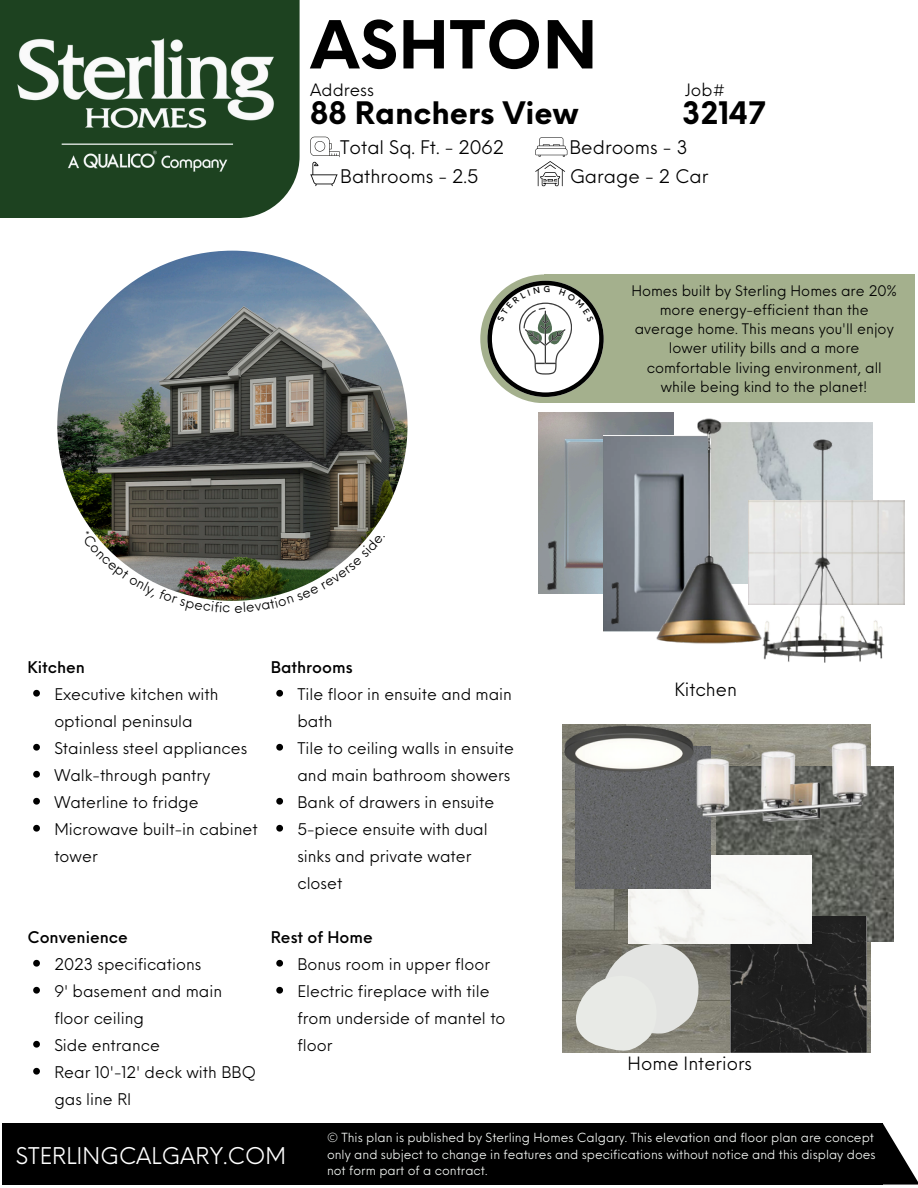
<style>
.page{position:relative;width:918px;height:1188px;background:#fff}
.page>*{position:absolute;margin:0;border:0;box-sizing:border-box;transform-origin:0 0}
.t1{font:700 64.5px "Neue Einstellung";letter-spacing:.01em;color:#000}
.t2{font:700 30.3px "Neue Einstellung";color:#000}
.t3{font:22.5px "Neue Einstellung";color:#fff}
.t4{font:18.3px "Neue Einstellung";color:#000}
.t5{font:17.85px "Neue Einstellung";color:#000}
.t6{font:16.65px "Neue Einstellung";color:#000}
.t7{font:15.75px/27px "Neue Einstellung";color:#000}
.t8{font:500 15.75px "Neue Einstellung";color:#000}
.t9{font:14.25px/19.2px "Neue Einstellung";color:#000;text-align:center}
.t10{font:12.3px/16.4px "Neue Einstellung";color:#f6f9f6}
</style>
<div class="page">
<div style="left:0;top:0;width:300px;height:218px;background:#1d4220"></div>
<img style="left:17px;top:38px;width:257px;height:134px">
<div style="left:2px;top:1123px;width:881px;height:62px;background:#000"></div>
<svg style="left:883px;top:1124px;width:35px;height:61px"></svg>
<img style="left:57px;top:251px;width:351px;height:350px;border-radius:50%">
<svg style="left:535px;top:137px;width:32px;height:49px"></svg>
<svg style="left:310px;top:137px;width:30px;height:49px"></svg>
<div style="left:480px;top:274px;width:129px;height:129px;background:#a4b08d;border-radius:50%"></div>
<div style="left:545px;top:274px;width:370px;height:129px;background:#a4b08d"></div>
<img style="left:562px;top:724px;width:309px;height:329px">
<img style="left:716px;top:766px;width:177px;height:176px">
<img style="left:731px;top:917px;width:136px;height:136px">
<img style="left:628px;top:856px;width:183px;height:88px">
<img style="left:575px;top:774px;width:135px;height:114px">
<img style="left:602px;top:944px;width:97px;height:90px">
<img style="left:576px;top:976px;width:81px;height:75px">
<img style="left:539px;top:412px;width:134px;height:182px">
<img style="left:538px;top:539px;width:30px;height:55px">
<img style="left:603px;top:436px;width:51px;height:196px">
<img style="left:599px;top:580px;width:30px;height:48px">
<img style="left:764px;top:423px;width:109px;height:13px">
<img style="left:887px;top:501px;width:17px;height:103px">
<img style="left:654px;top:416px;width:110px;height:228px">
<img style="left:755px;top:436px;width:132px;height:227px">
<img style="left:683px;top:740px;width:196px;height:88px">
<img style="left:562px;top:724px;width:138px;height:50px">
<svg style="left:33px;top:690px;width:7px;height:7px"></svg>
<svg style="left:33px;top:744px;width:7px;height:7px"></svg>
<svg style="left:33px;top:771px;width:7px;height:7px"></svg>
<svg style="left:33px;top:798px;width:7px;height:7px"></svg>
<svg style="left:33px;top:825px;width:7px;height:7px"></svg>
<svg style="left:33px;top:960px;width:7px;height:7px"></svg>
<svg style="left:33px;top:987px;width:7px;height:7px"></svg>
<svg style="left:33px;top:1041px;width:7px;height:7px"></svg>
<svg style="left:33px;top:1068px;width:7px;height:7px"></svg>
<svg style="left:276px;top:690px;width:7px;height:7px"></svg>
<svg style="left:276px;top:744px;width:7px;height:7px"></svg>
<svg style="left:276px;top:798px;width:7px;height:7px"></svg>
<svg style="left:276px;top:825px;width:7px;height:7px"></svg>
<svg style="left:276px;top:960px;width:7px;height:7px"></svg>
<svg style="left:276px;top:987px;width:7px;height:7px"></svg>
<svg style="left:487px;top:281px;width:116px;height:116px"></svg>
<img style="left:91px;top:530px;width:282px;height:71px">
<p class="t1" style="left:310px;top:-14px;width:289px">ASHTON</p>
<p class="t6" style="left:310px;top:75px;width:65px">Address</p>
<p class="t6" style="left:685px;top:75px;width:42px">Job#</p>
<h2 class="t2" style="left:310px;top:85px;width:270px">88 Ranchers View</h2>
<h2 class="t2" style="left:682px;top:85px;width:85px">32147</h2>
<h5 class="t4" style="left:340px;top:131px;width:165px">Total Sq. Ft. - 2062</h5>
<h2 class="t4" style="left:340px;top:160px;width:140px">Bathrooms - 2.5</h2>
<h5 class="t4" style="left:569px;top:131px;width:120px">Bedrooms - 3</h5>
<h2 class="t4" style="left:570px;top:160px;width:140px">Garage - 2 Car</h2>
<p class="t9" style="left:631px;top:280px;width:267px">Homes built by Sterling Homes are 20% more energy-efficient than the average home. This means you'll enjoy lower utility bills and a more comfortable living environment, all while being kind to the planet!</p>
<p class="t8" style="left:28px;top:653px;width:59px">Kitchen</p>
<p class="t7" style="left:54px;top:679px;width:166px">Executive kitchen with optional peninsula</p>
<p class="t7" style="left:54px;top:733px;width:194px">Stainless steel appliances</p>
<p class="t7" style="left:54px;top:760px;width:157px">Walk-through pantry</p>
<p class="t7" style="left:54px;top:787px;width:146px">Waterline to fridge</p>
<p class="t7" style="left:54px;top:814px;width:205px">Microwave built-in cabinet tower</p>
<p class="t8" style="left:271px;top:653px;width:84px">Bathrooms</p>
<p class="t7" style="left:297px;top:679px;width:218px">Tile floor in ensuite and main bath<br>Tile to ceiling walls in ensuite and main bathroom showers<br>Bank of drawers in ensuite<br>5-piece ensuite with dual sinks and private water closet</p>
<p class="t8" style="left:28px;top:923px;width:102px">Convenience</p>
<h5 class="t7" style="left:54px;top:949px;width:148px">2023 specifications</h5>
<h3 class="t7" style="left:54px;top:976px;width:169px">9' basement and main floor ceiling</h3>
<p class="t7" style="left:54px;top:1030px;width:203px">Side entrance<br>Rear 10'-12' deck with BBQ gas line RI</p>
<p class="t8" style="left:271px;top:923px;width:104px">Rest of Home</p>
<p class="t7" style="left:297px;top:949px;width:210px">Bonus room in upper floor<br>Electric fireplace with tile from underside of mantel to floor</p>
<p class="t5" style="left:675px;top:673px;width:64px">Kitchen</p>
<p class="t5" style="left:628px;top:1048px;width:126px">Home Interiors</p>
<h3 class="t3" style="left:16px;top:1136px;width:272px">STERLINGCALGARY.COM</h3>
<p class="t10" style="left:327px;top:1129px;width:550px">© This plan is published by Sterling Homes Calgary. This elevation and floor plan are concept only and subject to change in features and specifications without notice and this display does not form part of a contract.</p>
</div>
